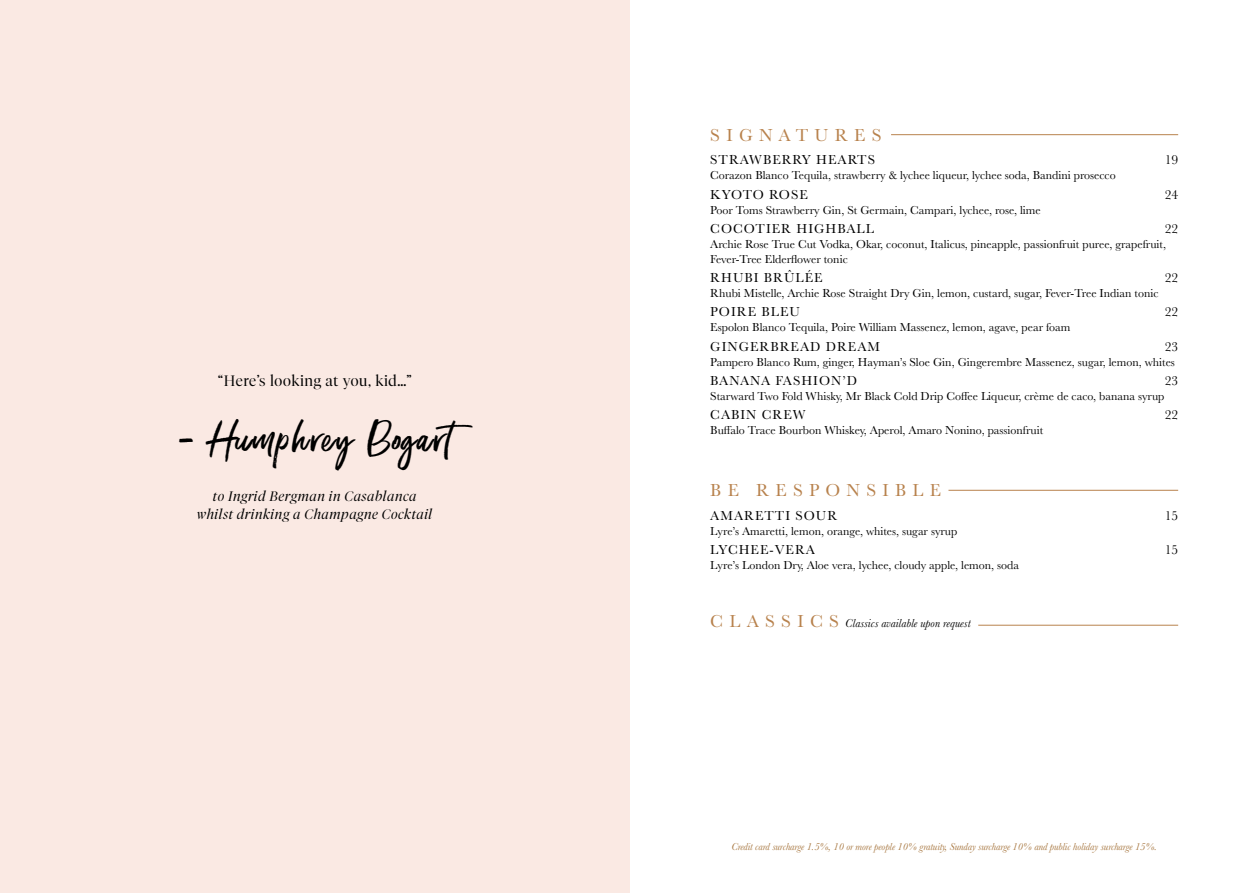
<style>
.page{position:relative;width:1259px;height:893px;background:#fff}
.page>*{position:absolute;margin:0;border:0;box-sizing:border-box;transform-origin:0 0}
.t1{font:41.85px "Moonstone";letter-spacing:.04em;color:#000}
.t2{font:18px "Baskerville";letter-spacing:.35em;color:#b8824d}
.t3{font:300 15px "Tiempos Fine";letter-spacing:.04em;color:#000}
.t4{font:italic 300 13.65px/18px "Tiempos Fine";letter-spacing:.04em;color:#000;text-align:center}
.t5{font:13.5px "Baskerville";letter-spacing:.075em;color:#000}
.t6{font:13.5px "Baskerville";letter-spacing:.045em;color:#000}
.t7{font:12px/15px "Baskerville";color:#000}
.t8{font:italic 12px "Baskerville";color:#000}
.t9{font:italic 10.5px "Baskerville";letter-spacing:-.01em;color:#a7763f}
.s1{font-style:normal;font-size:18px;color:#b8824d}
</style>
<div class="page">
<div style="left:0;top:0;width:629px;height:893px;background:#fae9e3"></div>
<hr style="left:891px;top:134px;width:287px;height:1px;background:#b8824d">
<hr style="left:948px;top:490px;width:230px;height:1px;background:#b8824d">
<hr style="left:978px;top:625px;width:200px;height:1px;background:#b8824d">
<p class="t3" style="left:218px;top:372px;width:195px">“Here’s looking at you, kid…”</p>
<h1 class="t1" style="left:179px;top:412px;width:306px">- Humphrey Bogart</h1>
<p class="t4" style="left:197px;top:487px;width:236px">to Ingrid Bergman in Casablanca whilst drinking a Champagne Cocktail</p>
<h2 class="t2" style="left:710px;top:124px;width:173px">SIGNATURES</h2>
<p class="t5" style="left:710px;top:151px;width:166px">STRAWBERRY HEARTS</p>
<p class="t5" style="left:1164px;top:151px;width:15px">19</p>
<p class="t7" style="left:710px;top:168px;width:407px">Corazon Blanco Tequila, strawberry &amp; lychee liqueur, lychee soda, Bandini prosecco</p>
<p class="t6" style="left:710px;top:186px;width:99px">KYOTO ROSE</p>
<p class="t5" style="left:1164px;top:186px;width:15px">24</p>
<p class="t7" style="left:710px;top:202px;width:332px">Poor Toms Strawberry Gin, St Germain, Campari, lychee, rose, lime</p>
<p class="t5" style="left:710px;top:220px;width:165px">COCOTIER HIGHBALL</p>
<p class="t5" style="left:1164px;top:220px;width:15px">22</p>
<p class="t7" style="left:710px;top:237px;width:457px">Archie Rose True Cut Vodka, Okar, coconut, Italicus, pineapple, passionfruit puree, grapefruit,<br>Fever-Tree Elderflower tonic</p>
<p class="t5" style="left:710px;top:269px;width:114px">RHUBI BRÛLÉE</p>
<p class="t5" style="left:1164px;top:269px;width:15px">22</p>
<p class="t7" style="left:710px;top:286px;width:450px">Rhubi Mistelle, Archie Rose Straight Dry Gin, lemon, custard, sugar, Fever-Tree Indian tonic</p>
<p class="t5" style="left:710px;top:303px;width:91px">POIRE BLEU</p>
<p class="t5" style="left:1164px;top:303px;width:15px">22</p>
<p class="t7" style="left:710px;top:320px;width:362px">Espolon Blanco Tequila, Poire William Massenez, lemon, agave, pear foam</p>
<p class="t5" style="left:710px;top:338px;width:171px">GINGERBREAD DREAM</p>
<p class="t5" style="left:1164px;top:338px;width:15px">23</p>
<p class="t7" style="left:710px;top:354px;width:466px">Pampero Blanco Rum, ginger, Hayman’s Sloe Gin, Gingerembre Massenez, sugar, lemon, whites</p>
<p class="t5" style="left:710px;top:372px;width:148px">BANANA FASHION’D</p>
<p class="t5" style="left:1164px;top:372px;width:15px">23</p>
<p class="t7" style="left:710px;top:389px;width:456px">Starward Two Fold Whisky, Mr Black Cold Drip Coffee Liqueur, crème de caco, banana syrup</p>
<p class="t5" style="left:710px;top:406px;width:97px">CABIN CREW</p>
<p class="t5" style="left:1164px;top:406px;width:15px">22</p>
<p class="t7" style="left:710px;top:423px;width:334px">Buffalo Trace Bourbon Whiskey, Aperol, Amaro Nonino, passionfruit</p>
<h2 class="t2" style="left:710px;top:479px;width:232px">BE RESPONSIBLE</h2>
<p class="t5" style="left:710px;top:507px;width:128px">AMARETTI SOUR</p>
<p class="t5" style="left:1164px;top:507px;width:15px">15</p>
<p class="t7" style="left:710px;top:523px;width:249px">Lyre’s Amaretti, lemon, orange, whites, sugar syrup</p>
<p class="t5" style="left:710px;top:541px;width:106px">LYCHEE-VERA</p>
<p class="t5" style="left:1164px;top:541px;width:15px">15</p>
<p class="t7" style="left:710px;top:558px;width:310px">Lyre’s London Dry, Aloe vera, lychee, cloudy apple, lemon, soda</p>
<p class="t8" style="left:710px;top:615px;width:262px"><span class="s1">C L A S S I C S</span> Classics available upon request</p>
<p class="t9" style="left:731px;top:840px;width:427px">Credit card surcharge 1.5%, 10 or more people 10% gratuity, Sunday surcharge 10% and public holiday surcharge 15%.</p>
</div>
